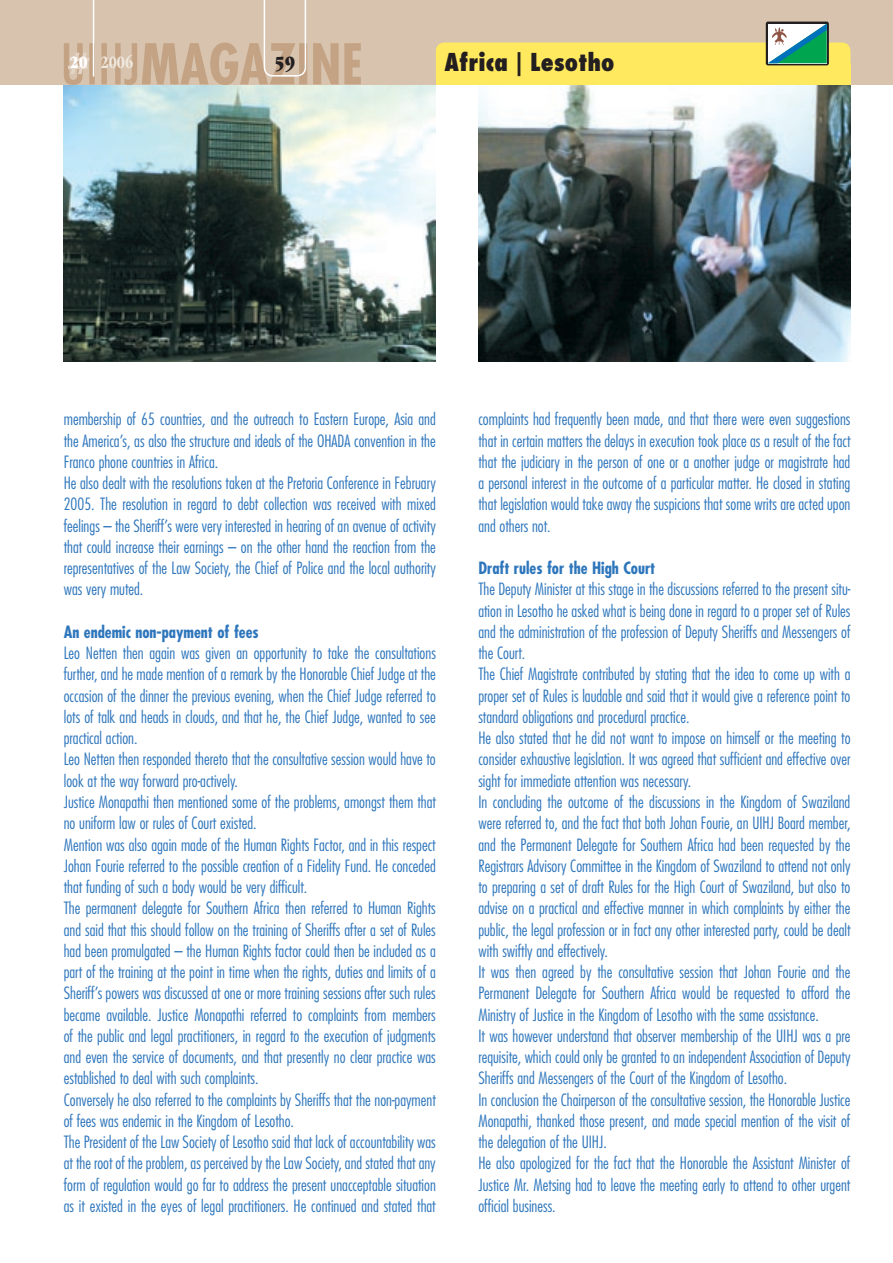
<style>
.page{position:relative;width:893px;height:1263px;background:#fff}
.page>*{position:absolute;margin:0;border:0;box-sizing:border-box;transform-origin:0 0}
.t1{font:800 condensed 24px "Futura Std";color:#231f20}
.t2{font:21px "ITC Garamond Std Ult Cond";color:#231f20}
.t3{font:700 condensed 18px "ITC Garamond Std";color:#f0e9df}
.t4{font:18px "ITC Garamond Std Ult Cond";color:#fff}
._04-texte_anglais{font:300 condensed 16.5px/21.3px "Futura Std";color:#2e76bc;text-align:justify}
._03-texte_titre_anglais{font:700 condensed 16.5px "Futura Std";color:#2e76bc}
</style>
<div class="page">
<div style="left:0;top:0;width:893px;height:85px;background:#d8c3ae"></div>
<svg style="left:64px;top:0;width:297px;height:85px"></svg>
<div style="left:766px;top:22px;width:63px;height:43px;background:#231f20;border-radius:2px"></div>
<svg style="left:436px;top:24px;width:414px;height:61px"></svg>
<img style="left:64px;top:85px;width:372px;height:276px">
<img style="left:478px;top:85px;width:372px;height:276px">
<p class="t4" style="left:70px;top:52px;width:19px">20</p>
<p class="t3" style="left:100px;top:52px;width:34px">2006</p>
<p class="t2" style="left:274px;top:51px;width:22px">59</p>
<p class="t1" style="left:445px;top:47px;width:171px">Africa | Lesotho</p>
<p class="_04-texte_anglais" style="left:64px;top:408px;width:374px">membership of 65 countries, and the outreach to Eastern Europe, Asia and the America’s, as also the structure and ideals of the OHADA convention in the Franco phone countries in Africa.</p>
<p class="_04-texte_anglais" style="left:64px;top:472px;width:374px">He also dealt with the resolutions taken at the Pretoria Conference in February 2005. The resolution in regard to debt collection was received with mixed feelings – the Sheriff’s were very interested in hearing of an avenue of activity that could increase their earnings – on the other hand the reaction from the representatives of the Law Society, the Chief of Police and the local authority was very muted.</p>
<p class="_03-texte_titre_anglais" style="left:64px;top:621px;width:197px">An endemic non-payment of fees</p>
<p class="_04-texte_anglais" style="left:64px;top:642px;width:374px">Leo Netten then again was given an opportunity to take the consultations further, and he made mention of a remark by the Honorable Chief Judge at the occasion of the dinner the previous evening, when the Chief Judge referred to lots of talk and heads in clouds, and that he, the Chief Judge, wanted to see practical action.</p>
<p class="_04-texte_anglais" style="left:64px;top:749px;width:373px">Leo Netten then responded thereto that the consultative session would have to look at the way forward pro-actively.</p>
<p class="_04-texte_anglais" style="left:64px;top:791px;width:374px">Justice Monapathi then mentioned some of the problems, amongst them that no uniform law or rules of Court existed.</p>
<p class="_04-texte_anglais" style="left:64px;top:834px;width:374px">Mention was also again made of the Human Rights Factor, and in this respect Johan Fourie referred to the possible creation of a Fidelity Fund. He conceded that funding of such a body would be very difficult.</p>
<p class="_04-texte_anglais" style="left:64px;top:897px;width:374px">The permanent delegate for Southern Africa then referred to Human Rights and said that this should follow on the training of Sheriffs after a set of Rules had been promulgated – the Human Rights factor could then be included as a part of the training at the point in time when the rights, duties and limits of a Sheriff’s powers was discussed at one or more training sessions after such rules became available. Justice Monapathi referred to complaints from members of the public and legal practitioners, in regard to the execution of judgments and even the service of documents, and that presently no clear practice was established to deal with such complaints.</p>
<p class="_04-texte_anglais" style="left:64px;top:1089px;width:374px">Conversely he also referred to the complaints by Sheriffs that the non-payment of fees was endemic in the Kingdom of Lesotho.</p>
<p class="_04-texte_anglais" style="left:64px;top:1131px;width:374px">The President of the Law Society of Lesotho said that lack of accountability was at the root of the problem, as perceived by the Law Society, and stated that any form of regulation would go far to address the present unacceptable situation as it existed in the eyes of legal practitioners. He continued and stated that</p>
<p class="_04-texte_anglais" style="left:478px;top:408px;width:374px">complaints had frequently been made, and that there were even suggestions that in certain matters the delays in execution took place as a result of the fact that the judiciary in the person of one or a another judge or magistrate had a personal interest in the outcome of a particular matter. He closed in stating that legislation would take away the suspicions that some writs are acted upon and others not.</p>
<p class="_03-texte_titre_anglais" style="left:478px;top:558px;width:178px">Draft rules for the High Court</p>
<p class="_04-texte_anglais" style="left:478px;top:579px;width:374px">The Deputy Minister at this stage in the discussions referred to the present situ&shy;ation in Lesotho he asked what is being done in regard to a proper set of Rules and the administration of the profession of Deputy Sheriffs and Messengers of the Court.</p>
<p class="_04-texte_anglais" style="left:478px;top:664px;width:374px">The Chief Magistrate contributed by stating that the idea to come up with a proper set of Rules is laudable and said that it would give a reference point to standard obligations and procedural practice.</p>
<p class="_04-texte_anglais" style="left:478px;top:727px;width:374px">He also stated that he did not want to impose on himself or the meeting to consider exhaustive legislation. It was agreed that sufficient and effective over sight for immediate attention was necessary.</p>
<p class="_04-texte_anglais" style="left:478px;top:791px;width:374px">In concluding the outcome of the discussions in the Kingdom of Swaziland were referred to, and the fact that both Johan Fourie, an UIHJ Board member, and the Permanent Delegate for Southern Africa had been requested by the Registrars Advisory Committee in the Kingdom of Swaziland to attend not only to preparing a set of draft Rules for the High Court of Swaziland, but also to advise on a practical and effective manner in which complaints by either the public, the legal profession or in fact any other interested party, could be dealt with swiftly and effectively.</p>
<p class="_04-texte_anglais" style="left:478px;top:961px;width:374px">It was then agreed by the consultative session that Johan Fourie and the Permanent Delegate for Southern Africa would be requested to afford the Ministry of Justice in the Kingdom of Lesotho with the same assistance.</p>
<p class="_04-texte_anglais" style="left:478px;top:1025px;width:374px">It was however understand that observer membership of the UIHJ was a pre requisite, which could only be granted to an independent Association of Deputy Sheriffs and Messengers of the Court of the Kingdom of Lesotho.</p>
<p class="_04-texte_anglais" style="left:478px;top:1089px;width:374px">In conclusion the Chairperson of the consultative session, the Honorable Justice Monapathi, thanked those present, and made special mention of the visit of the delegation of the UIHJ.</p>
<p class="_04-texte_anglais" style="left:478px;top:1153px;width:373px">He also apologized for the fact that the Honorable the Assistant Minister of Justice Mr. Metsing had to leave the meeting early to attend to other urgent official business.</p>
</div>
